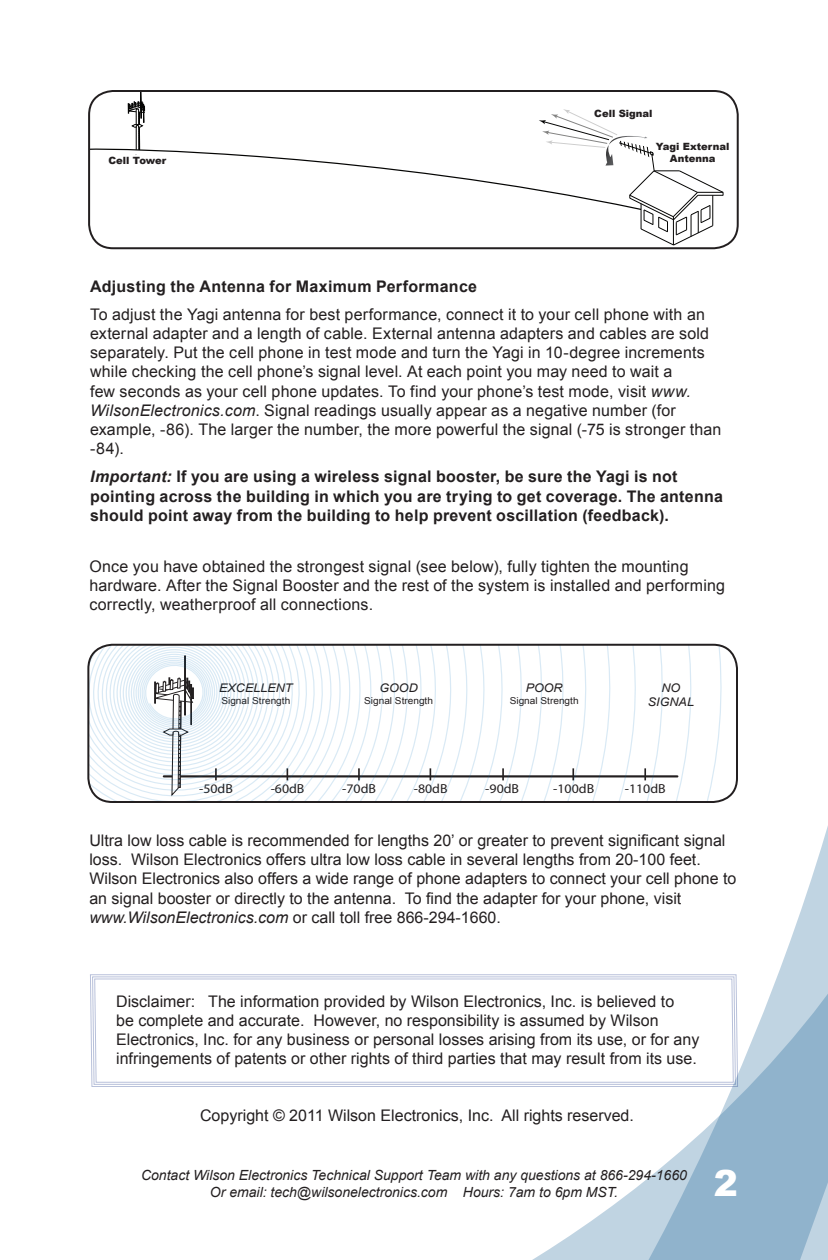
<style>
.page{position:relative;width:828px;height:1260px;background:#fff}
.page>*{position:absolute;margin:0;border:0;box-sizing:border-box;transform-origin:0 0}
.t1{font:900 36px "Arial";color:#fff}
.t2{font:16px/19.2px "Arial";color:#231f20}
.t3{font:700 16px/19.2px "Arial";letter-spacing:.015em;color:#231f20}
.t4{font:italic 14px "Arial";color:#231f20}
.t5{font:13px "Myriad";color:#231f20;scale:1.06 1}
.t6{font:italic 11.8px/14.2px "Arial";color:#231f20;text-align:center;scale:1.06 1}
.t7{font:900 10px/12px "Arial";color:#231f20;text-align:center}
.t8{font:9.6px "Arial";color:#231f20;scale:1.06 1}
.s1{font-style:italic}
</style>
<div class="page">
<svg style="left:532px;top:826px;width:296px;height:434px"></svg>
<svg style="left:89px;top:93px;width:635px;height:153px"></svg>
<div style="left:88px;top:90px;width:651px;height:159px;border:2px solid #231f20;border-radius:24px"></div>
<svg style="left:88px;top:645px;width:647px;height:157px"></svg>
<div style="left:87px;top:644px;width:651px;height:159px;border:2px solid #231f20;border-radius:24px"></div>
<svg style="left:90px;top:974px;width:648px;height:135px"></svg>
<svg style="left:92px;top:976px;width:644px;height:109px"></svg>
<svg style="left:94px;top:978px;width:640px;height:105px"></svg>
<p class="t7" style="left:108px;top:154px;width:59px">Cell Tower</p>
<p class="t7" style="left:594px;top:107px;width:60px">Cell Signal</p>
<p class="t7" style="left:656px;top:140px;width:75px">Yagi External<br>Antenna</p>
<p class="t3" style="left:90px;top:277px;width:389px">Adjusting the Antenna for Maximum Performance</p>
<p class="t2" style="left:90px;top:305px;width:633px">To adjust the Yagi antenna for best performance, connect it to your cell phone with an external adapter and a length of cable. External antenna adapters and cables are sold separately. Put the cell phone in test mode and turn the Yagi in 10-degree increments while checking the cell phone’s signal level. At each point you may need to wait a<br>few seconds as your cell phone updates. To find your phone’s test mode, visit <span class="s1">www.<br>WilsonElectronics.com</span>. Signal readings usually appear as a negative number (for example, -86). The larger the number, the more powerful the signal (-75 is stronger than -84).</p>
<p class="t3" style="left:90px;top:468px;width:634px"><span class="s1">Important:</span> If you are using a wireless signal booster, be sure the Yagi is not pointing across the building in which you are trying to get coverage. The antenna should point away from the building to help prevent oscillation (feedback).</p>
<p class="t2" style="left:89px;top:557px;width:637px">Once you have obtained the strongest signal (see below), fully tighten the mounting hardware. After the Signal Booster and the rest of the system is installed and performing correctly, weatherproof all connections.</p>
<p class="t6" style="left:219px;top:681px;width:71px">EXCELLENT</p>
<p class="t8" style="left:221px;top:694px;width:66px">Signal Strength</p>
<p class="t6" style="left:379px;top:681px;width:38px">GOOD</p>
<p class="t8" style="left:364px;top:694px;width:66px">Signal Strength</p>
<p class="t6" style="left:526px;top:681px;width:36px">POOR</p>
<p class="t8" style="left:510px;top:694px;width:66px">Signal Strength</p>
<p class="t6" style="left:648px;top:681px;width:45px">NO<br>SIGNAL</p>
<p class="t5" style="left:199px;top:782px;width:33px">-50dB</p>
<p class="t5" style="left:271px;top:782px;width:33px">-60dB</p>
<p class="t5" style="left:342px;top:782px;width:33px">-70dB</p>
<p class="t5" style="left:414px;top:782px;width:33px">-80dB</p>
<p class="t5" style="left:485px;top:782px;width:33px">-90dB</p>
<p class="t5" style="left:553px;top:782px;width:40px">-100dB</p>
<p class="t5" style="left:625px;top:782px;width:40px">-110dB</p>
<p class="t2" style="left:89px;top:831px;width:649px">Ultra low loss cable is recommended for lengths 20’ or greater to prevent significant signal loss. Wilson Electronics offers ultra low loss cable in several lengths from 20-100 feet.<br>Wilson Electronics also offers a wide range of phone adapters to connect your cell phone to an signal booster or directly to the antenna. To find the adapter for your phone, visit <span class="s1">www.WilsonElectronics.com</span> or call toll free 866-294-1660.</p>
<p class="t2" style="left:116px;top:992px;width:585px">Disclaimer: The information provided by Wilson Electronics, Inc. is believed to<br>be complete and accurate. However, no responsibility is assumed by Wilson Electronics, Inc. for any business or personal losses arising from its use, or for any infringements of patents or other rights of third parties that may result from its use.</p>
<p class="t2" style="left:200px;top:1106px;width:435px">Copyright © 2011 Wilson Electronics, Inc. All rights reserved.</p>
<p class="t4" style="left:141px;top:1166px;width:547px">Contact Wilson Electronics Technical Support Team with any questions at 866-294-1660</p>
<p class="t4" style="left:210px;top:1183px;width:410px">Or email: tech@wilsonelectronics.com Hours: 7am to 6pm MST.</p>
<h1 class="t1" style="left:714px;top:1157px;width:26px">2</h1>
</div>
